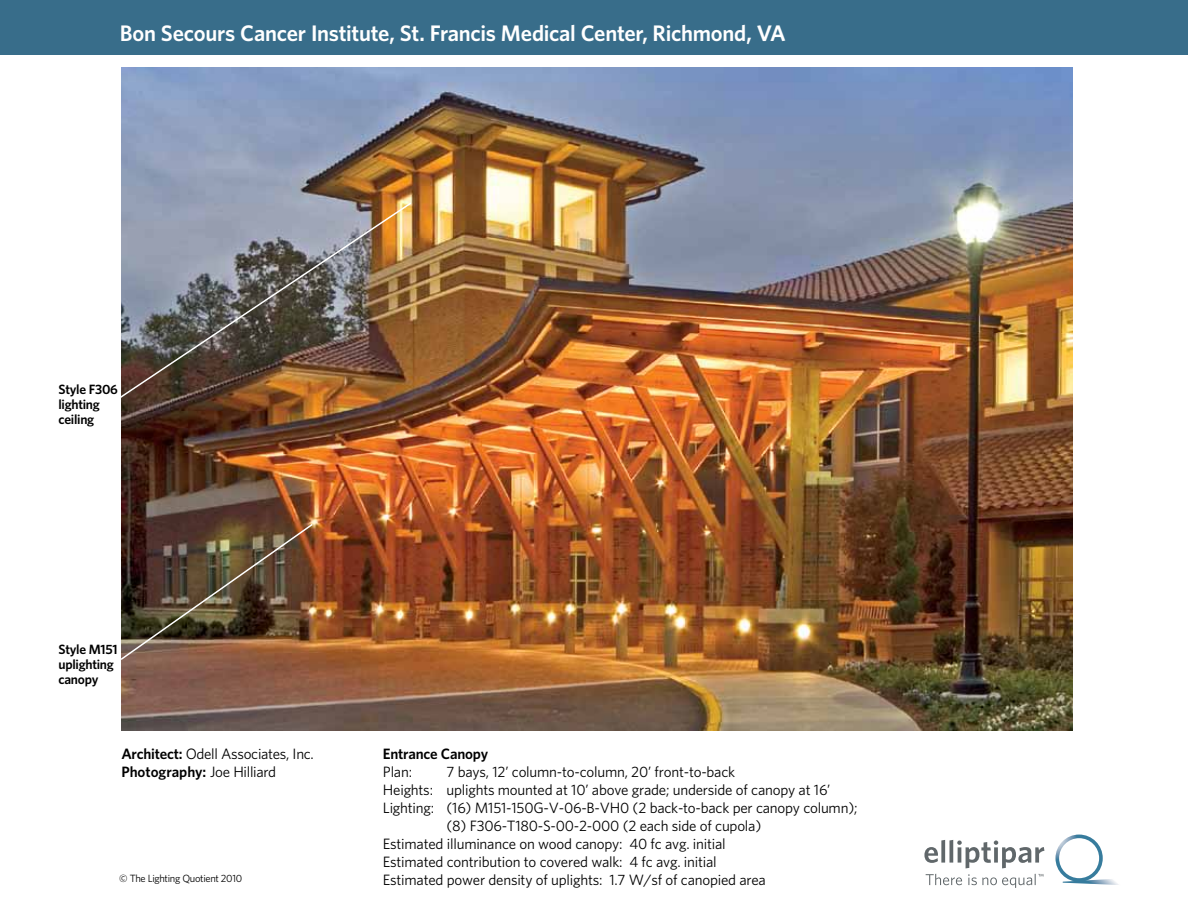
<style>
.page{position:relative;width:1188px;height:918px;background:#fff}
.page>*{position:absolute;margin:0;border:0;box-sizing:border-box;transform-origin:0 0}
.t1{font:600 22.5px "Whitney HTF";letter-spacing:-.01em;color:#fff}
.t2{font:15px/18px "Whitney HTF";letter-spacing:-.015em;color:#000}
.t3{font:600 15px "Whitney HTF";letter-spacing:-.015em;color:#000}
.t4{font:600 13.5px/15px "Whitney HTF";letter-spacing:-.02em;color:#000}
.t5{font:10.5px "Whitney HTF";letter-spacing:-.03em;color:#000}
.s1{font-weight:600}
</style>
<div class="page">
<div style="left:0;top:0;width:1188px;height:54px;background:#386d8a"></div>
<img style="left:121px;top:68px;width:952px;height:663px">
<img style="left:121px;top:201px;width:292px;height:202px">
<img style="left:121px;top:522px;width:193px;height:139px">
<svg style="left:924px;top:840px;width:120px;height:28px"></svg>
<svg style="left:926px;top:874px;width:117px;height:14px"></svg>
<svg style="left:1055px;top:835px;width:64px;height:50px"></svg>
<h1 class="t1" style="left:120px;top:19px;width:668px">Bon Secours Cancer Institute, St. Francis Medical Center, Richmond, VA</h1>
<p class="t4" style="left:58px;top:381px;width:61px">Style F306 lighting ceiling</p>
<p class="t4" style="left:58px;top:642px;width:61px">Style M151 uplighting canopy</p>
<p class="t2" style="left:121px;top:744px;width:194px"><span class="s1">Architect:</span> Odell Associates, Inc.<br><span class="s1">Photography:</span> Joe Hilliard</p>
<p class="t3" style="left:383px;top:745px;width:107px">Entrance Canopy</p>
<p class="t2" style="left:383px;top:763px;width:31px">Plan:</p>
<p class="t2" style="left:447px;top:763px;width:290px">7 bays, 12’ column-to-column, 20’ front-to-back</p>
<p class="t2" style="left:383px;top:781px;width:449px">Heights: uplights mounted at 10’ above grade; underside of canopy at 16’</p>
<p class="t2" style="left:383px;top:799px;width:476px">Lighting: (16) M151-150G-V-06-B-VH0 (2 back-to-back per canopy column);</p>
<p class="t2" style="left:447px;top:817px;width:316px">(8) F306-T180-S-00-2-000 (2 each side of cupola)</p>
<p class="t2" style="left:383px;top:835px;width:344px">Estimated illuminance on wood canopy: 40 fc avg. initial</p>
<p class="t2" style="left:383px;top:853px;width:335px">Estimated contribution to covered walk: 4 fc avg. initial</p>
<p class="t2" style="left:383px;top:871px;width:385px">Estimated power density of uplights: 1.7 W/sf of canopied area</p>
<p class="t5" style="left:119px;top:872px;width:125px">© The Lighting Quotient 2010</p>
</div>
